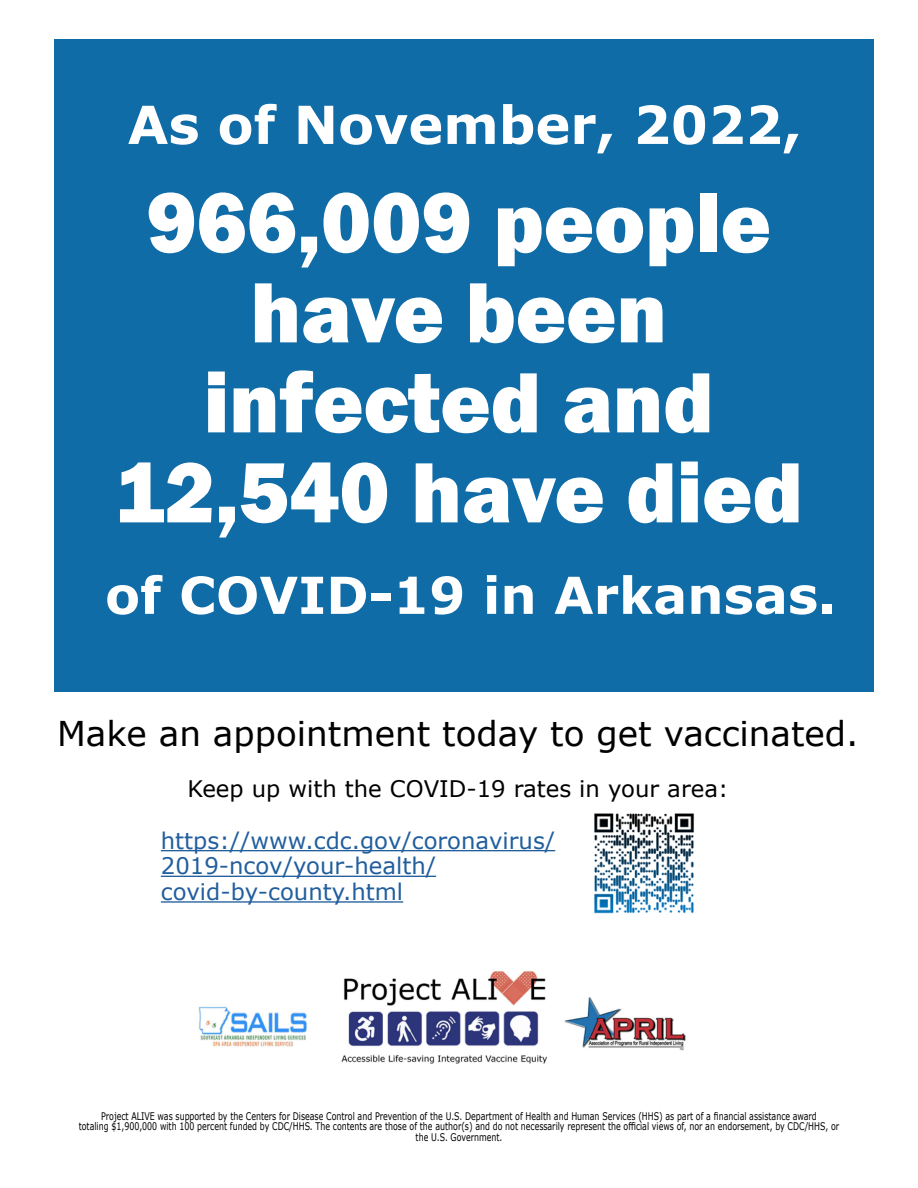
<style>
.page{position:relative;width:918px;height:1188px;background:#fff}
.page>*{position:absolute;margin:0;border:0;box-sizing:border-box;transform-origin:0 0}
.t1{font:800 88.5px/90px "Franklin Gothic";color:#fff;text-align:center}
.t2{font:700 52.5px "Verdana";color:#fff}
.t3{font:700 51px "Verdana";color:#fff}
.t4{font:34.2px "Verdana";color:#000}
.t5{font:22.8px/25.7px "Verdana";color:#215e9e}
.t6{font:22.8px "Verdana";color:#000}
.t7{font:10.5px/10.5px "Verdana";color:#000;text-align:center;scale:.75 1}
.s1{font-style:inherit}
</style>
<div class="page">
<hr style="left:161px;top:850px;width:394px;height:1px;background:#215e9e">
<hr style="left:161px;top:876px;width:275px;height:1px;background:#215e9e">
<hr style="left:161px;top:901px;width:242px;height:2px;background:#215e9e">
<div style="left:54px;top:39px;width:820px;height:652px;background:#0f6ca7"></div>
<img style="left:594px;top:813px;width:100px;height:101px">
<img style="left:198px;top:971px;width:488px;height:93px">
<h1 class="t2" style="left:128px;top:88px;width:675px">As of <span class="s1">November</span>, 2022,</h1>
<h1 class="t1" style="left:115px;top:177px;width:690px"><span class="s1">966,009</span> people have been infected and<br><span class="s1">12,540</span> have died</h1>
<h1 class="t3" style="left:105px;top:559px;width:733px">of COVID-19 in <span class="s1">Arkansas</span>.</h1>
<p class="t4" style="left:57px;top:710px;width:803px">Make an appointment today to get vaccinated.</p>
<p class="t6" style="left:187px;top:773px;width:542px">Keep up with the COVID-19 rates in your area:</p>
<p class="t5" style="left:161px;top:827px;width:396px">https://www.cdc.gov/coronavirus/<br>2019-ncov/your-health/ covid-by-county.html</p>
<p class="t7" style="left:79px;top:1111px;width:1015px">Project ALIVE was supported by the Centers for Disease Control and Prevention of the U.S. Department of Health and Human Services (HHS) as part of a financial assistance award<br>totaling $1,900,000 with 100 percent funded by CDC/HHS. The contents are those of the author(s) and do not necessarily represent the official views of, nor an endorsement, by CDC/HHS, or the U.S. Government.</p>
</div>
